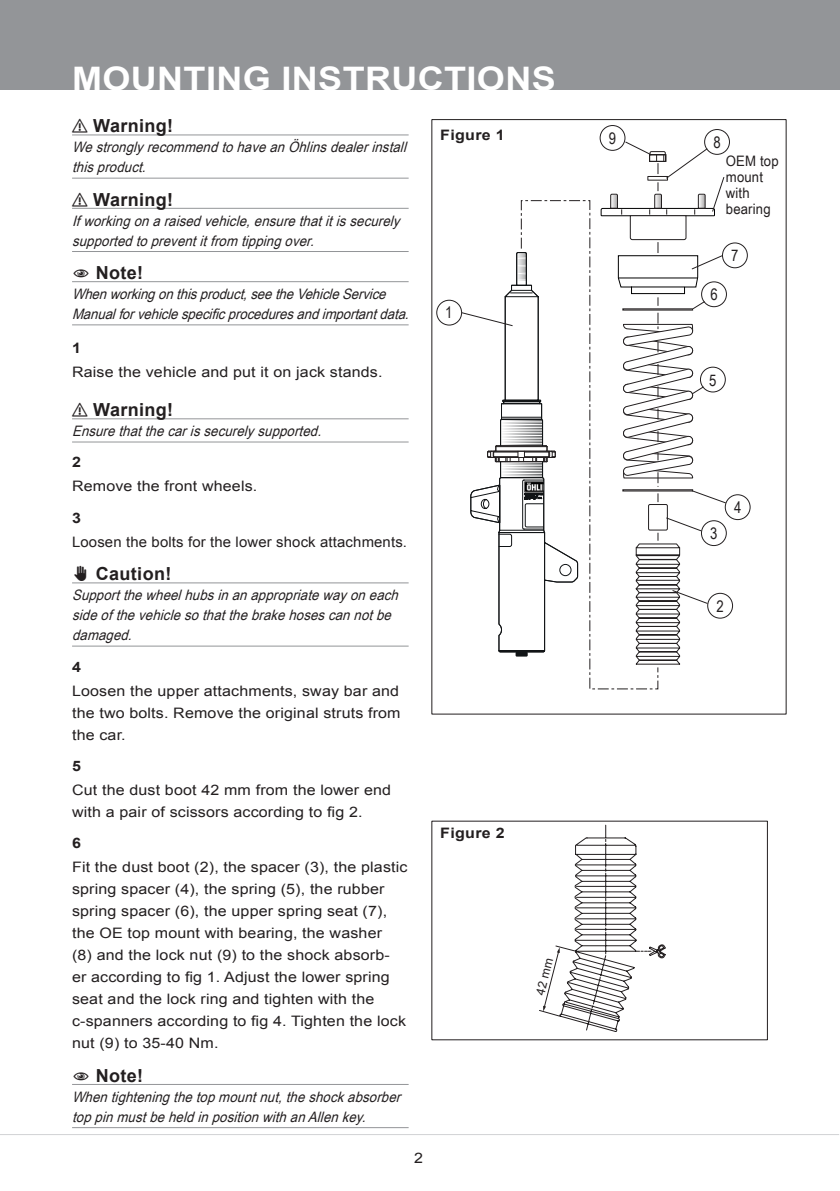
<style>
.page{position:relative;width:840px;height:1191px;background:#fff}
.page>*{position:absolute;margin:0;border:0;box-sizing:border-box;transform-origin:0 0}
.t1{font:700 32.4px "Arial";letter-spacing:.01em;color:#fff;scale:1.11 1}
.t2{font:700 18px "Arial";color:#231f20}
.t3{font:16px "Arial Narrow";color:#231f20}
.t4{font:14.4px/22px "Arial";letter-spacing:.01em;color:#231f20;scale:1.11 1}
.t5{font:italic 14.4px/20px "Arial Narrow";color:#231f20;scale:1.11 1}
.t6{font:14.4px "Arial";letter-spacing:.01em;color:#231f20}
.t7{font:14.4px/16px "Arial Narrow";letter-spacing:.01em;color:#231f20;scale:1.11 1}
.t8{font:700 14.4px "Arial";letter-spacing:.02em;color:#231f20;scale:1.11 1}
.t9{font:12.2px "Arial";color:#231f20}
</style>
<div class="page">
<div style="left:0;top:0;width:839px;height:90px;background:#939598"></div>
<hr style="left:0;top:1134px;width:838px;height:1px;background:#d1d2d4">
<svg style="left:520px;top:200px;width:138px;height:489px"></svg>
<svg style="left:515px;top:653px;width:13px;height:4px"></svg>
<svg style="left:470px;top:251px;width:108px;height:402px"></svg>
<hr style="left:72px;top:418px;width:336px;height:1px;background:#939598">
<hr style="left:72px;top:442px;width:336px;height:1px;background:#939598">
<hr style="left:72px;top:582px;width:336px;height:1px;background:#939598">
<hr style="left:72px;top:646px;width:336px;height:1px;background:#939598">
<hr style="left:72px;top:1084px;width:336px;height:1px;background:#939598">
<hr style="left:72px;top:1127px;width:336px;height:1px;background:#939598">
<hr style="left:72px;top:135px;width:336px;height:1px;background:#939598">
<hr style="left:72px;top:178px;width:336px;height:1px;background:#939598">
<hr style="left:72px;top:208px;width:336px;height:1px;background:#939598">
<hr style="left:72px;top:251px;width:336px;height:1px;background:#939598">
<hr style="left:72px;top:281px;width:336px;height:1px;background:#939598">
<hr style="left:72px;top:324px;width:336px;height:1px;background:#939598">
<div style="left:724px;top:494px;width:26px;height:26px;border:1px solid #231f20;border-radius:50%"></div>
<div style="left:436px;top:300px;width:26px;height:25px;border:1px solid #231f20;border-radius:50%"></div>
<svg style="left:460px;top:311px;width:53px;height:16px"></svg>
<div style="left:703px;top:129px;width:26px;height:26px;border:1px solid #231f20;border-radius:50%"></div>
<div style="left:706px;top:593px;width:26px;height:25px;border:1px solid #231f20;border-radius:50%"></div>
<div style="left:721px;top:242px;width:26px;height:26px;border:1px solid #231f20;border-radius:50%"></div>
<svg style="left:539px;top:825px;width:126px;height:206px"></svg>
<div style="left:599px;top:125px;width:26px;height:26px;border:1px solid #231f20;border-radius:50%"></div>
<svg style="left:599px;top:141px;width:127px;height:524px"></svg>
<h1 class="t1" style="left:72px;top:57px;width:437px">MOUNTING INSTRUCTIONS</h1>
<p class="t2" style="left:72px;top:114px;width:47px">⚠ WARNING!</p>
<p class="t5" style="left:72px;top:137px;width:307px">WestronglyrecommendtohaveanÖhlinsdealerinstall thisproduct.</p>
<p class="t2" style="left:72px;top:187px;width:47px">⚠ WARNING!</p>
<p class="t5" style="left:72px;top:210px;width:301px">Ifworkingonaraisedvehicle,ensurethatitissecurely supportedtopreventitfrom tippingover.</p>
<p class="t2" style="left:109px;top:261px;width:36px">NOT E!</p>
<p class="t5" style="left:72px;top:283px;width:309px">Whenworkingonthisproduct,seetheVehicleService<br>Manualforvehiclespecificproceduresandimportantdata.</p>
<p class="t8" style="left:440px;top:126px;width:60px">FIGURE 1</p>
<p class="t3" style="left:445px;top:300px;width:9px">1</p>
<p class="t8" style="left:72px;top:338px;width:10px">1</p>
<p class="t4" style="left:72px;top:361px;width:281px">Raise the vehicle and put it on jack stands.</p>
<p class="t2" style="left:72px;top:398px;width:47px">⚠ WARNING!</p>
<p class="t5" style="left:72px;top:420px;width:230px">Ensurethatthecarissecurelysupported.</p>
<p class="t8" style="left:72px;top:453px;width:10px">2</p>
<p class="t4" style="left:72px;top:475px;width:168px">Remove the front wheels.</p>
<p class="t8" style="left:72px;top:508px;width:10px">3</p>
<p class="t6" style="left:72px;top:532px;width:336px">Loosen the bolts for the lower shock attachments.</p>
<p class="t2" style="left:72px;top:562px;width:28px">✋✋CAUTION!</p>
<p class="t5" style="left:72px;top:584px;width:300px">Supportthewheelhubsinanappropriatewayoneach sideofthevehiclesothatthebrakehosescannotbe damaged.</p>
<p class="t8" style="left:72px;top:657px;width:10px">4</p>
<p class="t4" style="left:72px;top:679px;width:297px;text-align:justify">Loosen the upper attachments, sway bar and the two bolts. Remove the original struts from the car.</p>
<p class="t8" style="left:72px;top:756px;width:10px">5</p>
<p class="t4" style="left:72px;top:779px;width:289px">Cut the dust boot 42 mm from the lower end with a pair of scissors according to fig 2.</p>
<p class="t8" style="left:72px;top:833px;width:10px">6</p>
<p class="t4" style="left:72px;top:856px;width:303px">Fit the dust boot (2), the spacer (3), the plastic spring spacer (4), the spring (5), the rubber spring spacer (6), the upper spring seat (7), the OE top mount with bearing, the washer<br>(8) and the lock nut (9) to the shock absorb&shy;er according to fig 1. Adjust the lower spring seat and the lock ring and tighten with the c-spanners according to fig 4. Tighten the lock nut (9) to 35-40 Nm.</p>
<p class="t2" style="left:109px;top:1063px;width:36px">NOT E!</p>
<p class="t5" style="left:72px;top:1086px;width:302px">Whentighteningthetopmountnut,theshockabsorber toppinmustbeheldinpositionwithanAllenkey.</p>
<p class="t4" style="left:414px;top:1147px;width:10px">2</p>
<p class="t8" style="left:440px;top:823px;width:60px">FIGURE 2</p>
<p class="t9" style="left:532px;top:992px;width:39px;rotate:-76deg">42 mm</p>
<p class="t3" style="left:608px;top:127px;width:9px">9</p>
<p class="t3" style="left:713px;top:131px;width:9px">8</p>
<p class="t7" style="left:725px;top:153px;width:49px">OEM top mount with bearing</p>
<p class="t3" style="left:710px;top:283px;width:9px">6</p>
<p class="t3" style="left:730px;top:244px;width:9px">7</p>
<p class="t3" style="left:708px;top:368px;width:9px">5</p>
<p class="t3" style="left:709px;top:522px;width:9px">3</p>
<p class="t3" style="left:733px;top:496px;width:9px">4</p>
<p class="t3" style="left:716px;top:594px;width:9px">2</p>
</div>
